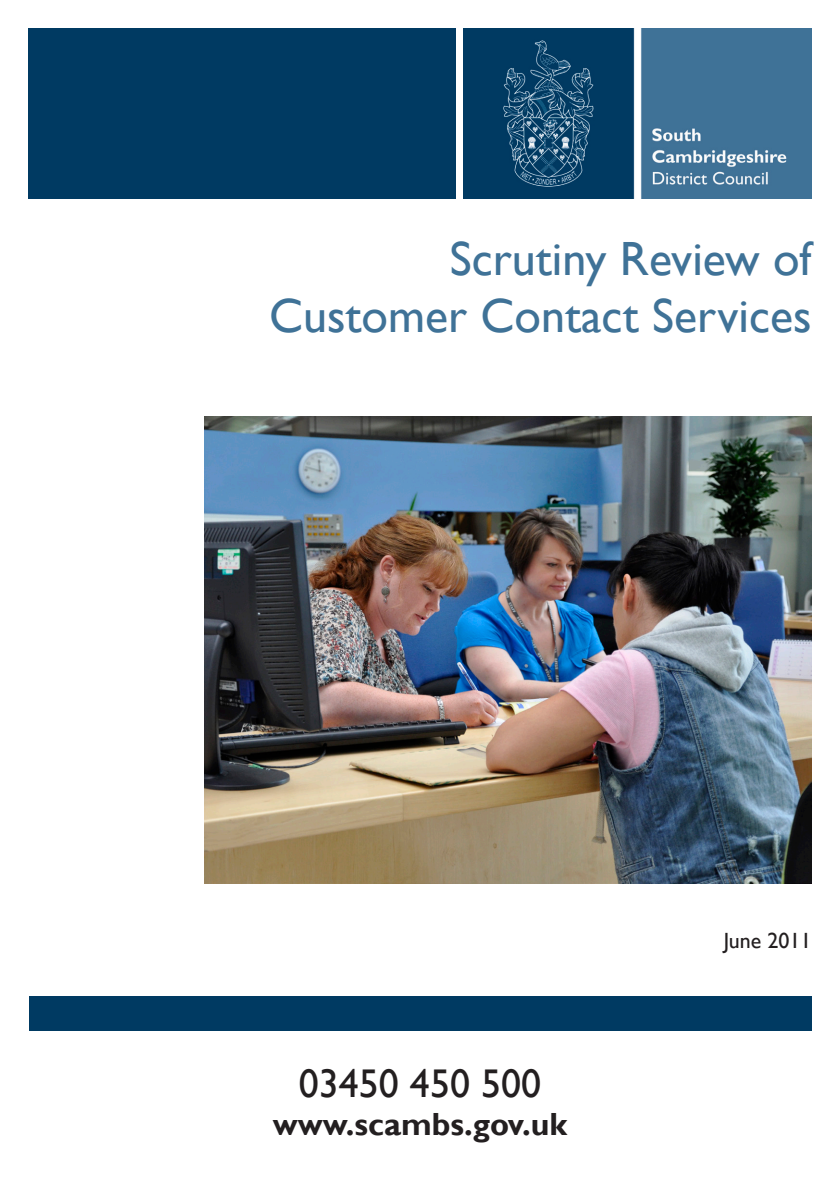
<style>
.page{position:relative;width:840px;height:1191px;background:#fff}
.page>*{position:absolute;margin:0;border:0;box-sizing:border-box;transform-origin:0 0}
.t1{font:48px "Gill Sans";color:#3f7297}
.t2{font:40px "Gill Sans";color:#231f20}
.t3{font:700 32px "Gill Sans";color:#231f20}
.t4{font:22px "Gill Sans";color:#231f20}
</style>
<div class="page">
<img style="left:463px;top:28px;width:348px;height:170px">
<div style="left:28px;top:28px;width:427px;height:170px;background:#003a62"></div>
<div style="left:29px;top:996px;width:782px;height:34px;background:#003a62"></div>
<img style="left:204px;top:416px;width:607px;height:467px">
<p class="t1" style="left:449px;top:231px;width:363px">Scrutiny Review of</p>
<p class="t1" style="left:269px;top:288px;width:543px">Customer Contact Services</p>
<p class="t2" style="left:298px;top:1059px;width:244px">03450 450 500</p>
<p class="t3" style="left:272px;top:1105px;width:296px">www.scambs.gov.uk</p>
<p class="t4" style="left:723px;top:927px;width:89px">June 2011</p>
</div>
